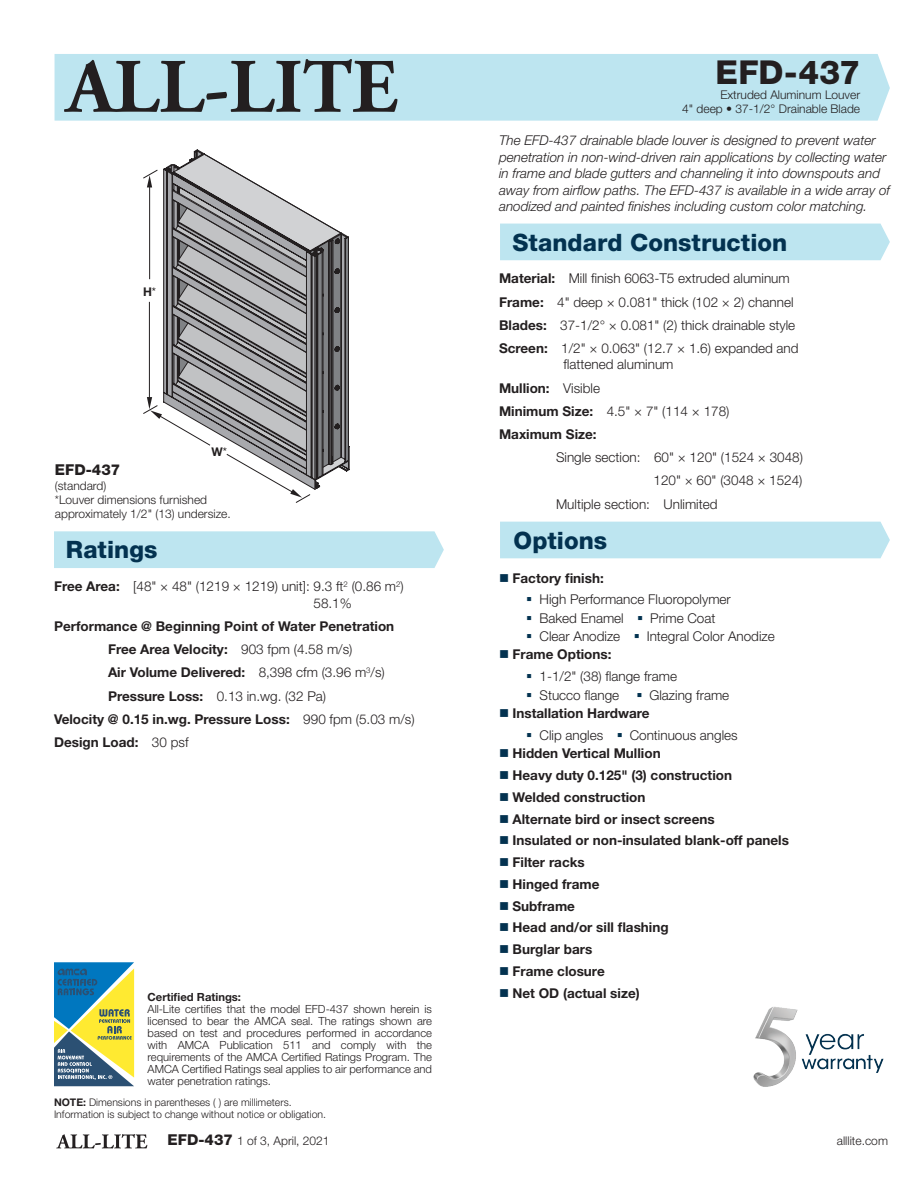
<style>
.page{position:relative;width:918px;height:1188px;background:#fff}
.page>*{position:absolute;margin:0;border:0;box-sizing:border-box;transform-origin:0 0}
.MODEL_COPY{font:800 33px "Helvetica Neue LT Std";color:#231f20}
.TITLE_BLUE{font:800 24px "Helvetica Neue LT Std";letter-spacing:.005em;color:#033250}
.MODEL_W_IMAGE{font:800 15px "Helvetica Neue LT Std";color:#231f20}
.Application{font:300 13.5px/16.2px "Helvetica Neue LT Std";color:#231f20}
.Application-2{font:700 13.5px "Helvetica Neue LT Std";color:#231f20}
.Application-3{font:italic 300 13.5px/16.5px "Helvetica Neue LT Std";color:#231f20}
.SINGLE_SECTION{font:300 13.5px "Helvetica Neue LT Std";color:#231f20}
.Body_Copy{font:300 12px/14.4px "Helvetica Neue LT Std";color:#231f20}
.MODEL_COPY-2{font:300 12px "Helvetica Neue LT Std";color:#231f20}
.MODEL_W_IMAGE-2{font:700 12px "Helvetica Neue LT Std";color:#231f20}
.AMCA_Body_Copy{font:300 11.25px/12px "Helvetica Neue LT Std";color:#231f20;text-align:justify}
.AMCA_Body_Copy-2{font:700 11.25px "Helvetica Neue LT Std";color:#231f20}
.FINE_PRINT{font:300 10.5px "Helvetica Neue LT Std";color:#231f20}
.s1{font-weight:400}
.s2{font-weight:700}
.s3{font-weight:300}
.s4{color:#033250}
.s5{font-weight:800;font-size:15px}
</style>
<div class="page">
<div style="left:500px;top:522px;width:390px;height:36px;background:#bde5f0"></div>
<div style="left:500px;top:224px;width:390px;height:36px;background:#bde5f0"></div>
<div style="left:54px;top:531px;width:390px;height:37px;background:#bde5f0"></div>
<div style="left:55px;top:54px;width:835px;height:67px;background:#bde5f0"></div>
<svg style="left:147px;top:150px;width:202px;height:348px"></svg>
<img style="left:753px;top:1007px;width:131px;height:80px">
<svg style="left:54px;top:962px;width:80px;height:124px;background:#7b9f81"></svg>
<svg style="left:64px;top:59px;width:334px;height:53px;background:#8ba4ac"></svg>
<svg style="left:56px;top:1134px;width:91px;height:14px"></svg>
<p class="MODEL_COPY" style="left:715px;top:53px;width:146px">EFD-437</p>
<p class="MODEL_COPY-2" style="left:720px;top:87px;width:141px">Extruded Aluminum Louver</p>
<p class="Body_Copy" style="left:682px;top:101px;width:179px">4" deep • 37-1/2° Drainable Blade</p>
<p class="Application-3" style="left:499px;top:132px;width:393px">The EFD-437 drainable blade louver is designed to prevent water penetration in non-wind-driven rain applications by collecting water in frame and blade gutters and channeling it into downspouts and away from airflow paths. The EFD-437 is available in a wide array of anodized and painted finishes including custom color matching.</p>
<p class="MODEL_W_IMAGE-2" style="left:143px;top:284px;width:15px">H<span class="s1">*</span></p>
<p class="MODEL_W_IMAGE-2" style="left:211px;top:444px;width:17px">W<span class="s1">*</span></p>
<p class="MODEL_W_IMAGE" style="left:55px;top:461px;width:67px">EFD-437</p>
<p class="Body_Copy" style="left:55px;top:478px;width:53px">(standard)</p>
<p class="Body_Copy" style="left:55px;top:492px;width:177px">*Louver dimensions furnished approximately 1/2" (13) undersize.</p>
<p class="TITLE_BLUE" style="left:66px;top:535px;width:93px">Ratings</p>
<p class="Application" style="left:314px;top:578px;width:92px;text-indent:-260px"><span class="s2">Free Area:</span> [48" × 48" (1219 × 1219) unit]: 9.3 ft<sup>2</sup> (0.86 m<sup>2</sup>)<br>58.1%</p>
<p class="Application-2" style="left:54px;top:618px;width:342px">Performance @ Beginning Point of Water Penetration</p>
<p class="Application-2" style="left:108px;top:641px;width:246px">Free Area Velocity: <span class="s3">903 fpm (4.58 m/s)</span></p>
<p class="Application-2" style="left:108px;top:664px;width:278px">Air Volume Delivered: <span class="s3">8,398 cfm (3.96 m</span><sup>3</sup><span class="s3">/s)</span></p>
<p class="Application" style="left:108px;top:688px;width:220px"><span class="s2">Pressure Loss:</span> 0.13 in.wg. (32 Pa)</p>
<p class="Application-2" style="left:54px;top:711px;width:362px">Velocity @ 0.15 in.wg. Pressure Loss: <span class="s3">990 fpm (5.03 m/s)</span></p>
<p class="Application-2" style="left:54px;top:734px;width:136px">Design Load: <span class="s3">30 psf</span></p>
<p class="AMCA_Body_Copy-2" style="left:148px;top:990px;width:95px">Certified Ratings:</p>
<p class="AMCA_Body_Copy" style="left:148px;top:1003px;width:286px">All-Lite certifies that the model EFD-437 shown herein is licensed to bear the AMCA seal. The ratings shown are based on test and procedures performed in accordance with AMCA Publication 511 and comply with the requirements of the AMCA Certified Ratings Program. The AMCA Certified Ratings seal applies to air performance and water penetration ratings.</p>
<p class="FINE_PRINT" style="left:54px;top:1095px;width:239px"><span class="s2">NOTE:</span> Dimensions in parentheses ( ) are millimeters.</p>
<p class="FINE_PRINT" style="left:54px;top:1107px;width:274px">Information is subject to change without notice or obligation.</p>
<p class="TITLE_BLUE" style="left:512px;top:228px;width:276px">Standard Construction</p>
<p class="Application" style="left:499px;top:270px;width:292px"><span class="s2">Material:</span> Mill finish 6063-T5 extruded aluminum</p>
<p class="Application" style="left:499px;top:293px;width:296px"><span class="s2">Frame:</span> 4" deep × 0.081" thick (102 × 2) channel</p>
<p class="Application" style="left:499px;top:317px;width:298px"><span class="s2">Blades:</span> 37-1/2° × 0.081" (2) thick drainable style</p>
<p class="Application" style="left:564px;top:340px;width:237px;text-indent:-64px"><span class="s2">Screen:</span> 1/2" × 0.063" (12.7 × 1.6) expanded and flattened aluminum</p>
<p class="Application-2" style="left:499px;top:379px;width:103px">Mullion: <span class="s3">Visible</span></p>
<p class="Application" style="left:499px;top:403px;width:232px"><span class="s2">Minimum Size:</span> 4.5" × 7" (114 × 178)</p>
<p class="Application-2" style="left:499px;top:426px;width:99px">Maximum Size:</p>
<p class="Application" style="left:556px;top:449px;width:249px">Single section: 60" × 120" (1524 × 3048)</p>
<p class="SINGLE_SECTION" style="left:654px;top:472px;width:151px">120" × 60" (3048 × 1524)</p>
<p class="Application" style="left:556px;top:495px;width:163px">Multiple section: Unlimited</p>
<p class="TITLE_BLUE" style="left:514px;top:526px;width:95px">Options</p>
<p class="Application-2" style="left:499px;top:569px;width:106px"><span class="s4">■</span> Factory finish:</p>
<p class="Application" style="left:526px;top:591px;width:206px"><span class="s4">▪</span> High Performance Fluoropolymer</p>
<p class="Application" style="left:526px;top:609px;width:191px"><span class="s4">▪</span> Baked Enamel <span class="s4">▪</span> Prime Coat</p>
<p class="Application" style="left:526px;top:628px;width:250px"><span class="s4">▪</span> Clear Anodize <span class="s4">▪</span> Integral Color Anodize</p>
<p class="Application-2" style="left:499px;top:646px;width:114px"><span class="s4">■</span> Frame Options:</p>
<p class="Application" style="left:526px;top:668px;width:153px"><span class="s4">▪</span> 1-1/2" (38) flange frame</p>
<p class="Application" style="left:526px;top:687px;width:95px"><span class="s4">▪</span> Stucco flange</p>
<p class="Application" style="left:637px;top:687px;width:94px"><span class="s4">▪</span> Glazing frame</p>
<p class="Application-2" style="left:499px;top:705px;width:152px"><span class="s4">■</span> Installation Hardware</p>
<p class="Application" style="left:526px;top:727px;width:213px"><span class="s4">▪</span> Clip angles <span class="s4">▪</span> Continuous angles</p>
<p class="Application-2" style="left:499px;top:745px;width:163px"><span class="s4">■</span> Hidden Vertical Mullion</p>
<p class="Application-2" style="left:499px;top:767px;width:235px"><span class="s4">■</span> Heavy duty 0.125" (3) construction</p>
<p class="Application-2" style="left:499px;top:789px;width:148px"><span class="s4">■</span> Welded construction</p>
<p class="Application-2" style="left:499px;top:811px;width:217px"><span class="s4">■</span> Alternate bird or insect screens</p>
<p class="Application-2" style="left:499px;top:832px;width:291px"><span class="s4">■</span> Insulated or non-insulated blank-off panels</p>
<p class="Application-2" style="left:499px;top:854px;width:87px"><span class="s4">■</span> Filter racks</p>
<p class="Application-2" style="left:499px;top:876px;width:102px"><span class="s4">■</span> Hinged frame</p>
<p class="Application-2" style="left:499px;top:898px;width:77px"><span class="s4">■</span> Subframe</p>
<p class="Application-2" style="left:499px;top:919px;width:171px"><span class="s4">■</span> Head and/or sill flashing</p>
<p class="Application-2" style="left:499px;top:941px;width:95px"><span class="s4">■</span> Burglar bars</p>
<p class="Application-2" style="left:499px;top:963px;width:107px"><span class="s4">■</span> Frame closure</p>
<p class="Application-2" style="left:499px;top:985px;width:142px"><span class="s4">■</span> Net OD (actual size)</p>
<p class="Body_Copy" style="left:168px;top:1133px;width:163px"><span class="s5">EFD-437</span> 1 of 3, April, 2021</p>
<p class="Body_Copy" style="left:837px;top:1133px;width:53px">alllite.com</p>
</div>
